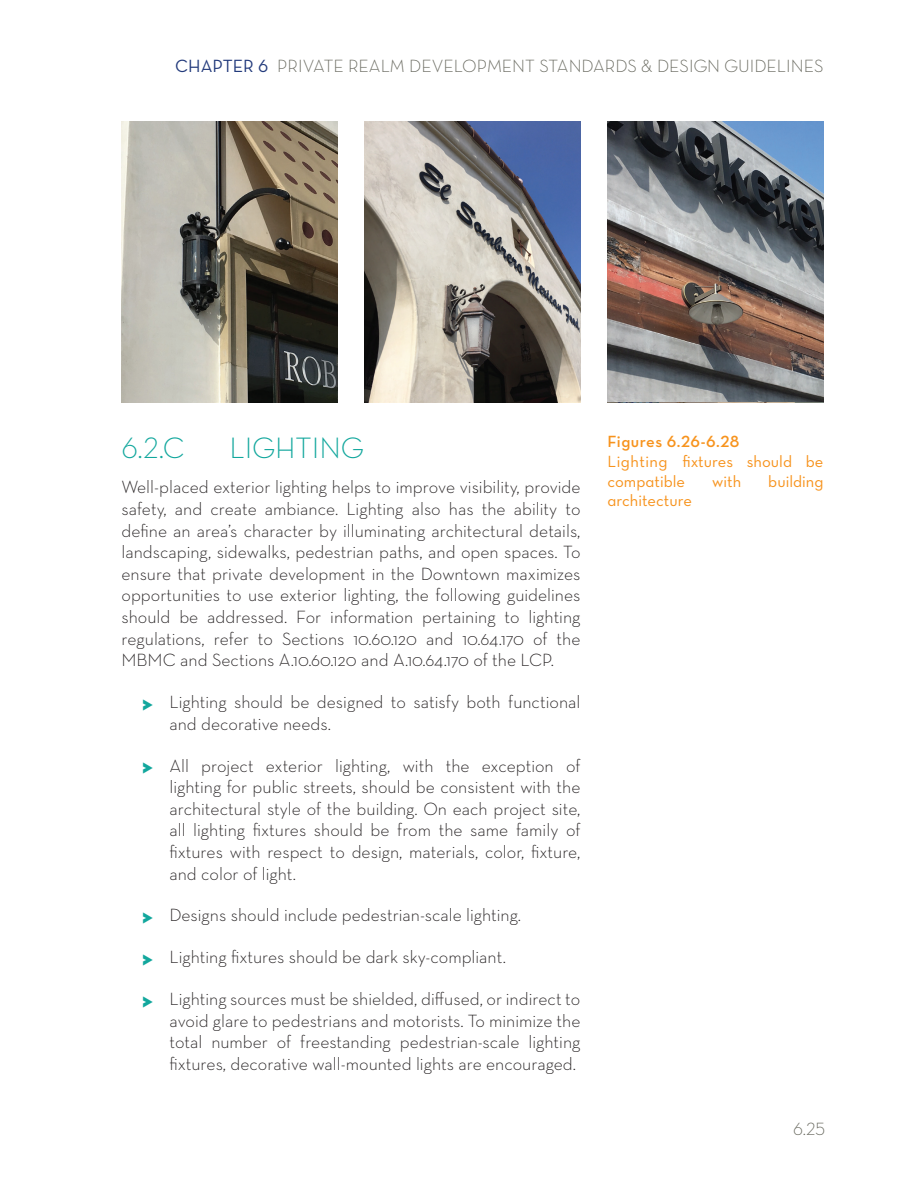
<style>
.page{position:relative;width:918px;height:1188px;background:#fff}
.page>*{position:absolute;margin:0;border:0;box-sizing:border-box;transform-origin:0 0}
.t1{font:30px "Neutra Text Light Alt";color:#12a79d}
.t2{font:300 18px/21.6px "Neutra Text";color:#231f20;text-align:justify}
.t3{font:18px "Neutra Text Light Alt";color:#66675d}
.t4{font:16.5px/19.8px "Neutra Text Book Alt";color:#f7931d}
.t5{font:16.5px "Neutra Text Demi Alt";letter-spacing:.025em;color:#f7931d}
.s1{font-family:"Neutra Text Book Alt";color:#233b7c}
.s2{font-family:"Neutra Disp Titling";font-weight:400;font-size:25.5px;color:#12a79d}
</style>
<div class="page">
<img style="left:122px;top:122px;width:216px;height:280px">
<img style="left:364px;top:122px;width:216px;height:280px">
<img style="left:608px;top:122px;width:216px;height:279px">
<p class="t3" style="left:175px;top:55px;width:650px"><span class="s1">CHAPTER 6</span> PRIVATE REALM DEVELOPMENT STANDARDS &amp; DESIGN GUIDELINES</p>
<h1 class="t1" style="left:122px;top:430px;width:65px">6.2.C</h1>
<h1 class="t1" style="left:230px;top:430px;width:136px">LIGHTING</h1>
<p class="t2" style="left:122px;top:476px;width:461px">Well-placed exterior lighting helps to improve visibility, provide safety, and create ambiance. Lighting also has the ability to define an area’s character by illuminating architectural details, landscaping, sidewalks, pedestrian paths, and open spaces. To ensure that private development in the Downtown maximizes opportunities to use exterior lighting, the following guidelines should be addressed. For information pertaining to lighting regulations, refer to Sections 10.60.120 and 10.64.170 of the MBMC and Sections A.10.60.120 and A.10.64.170 of the LCP.</p>
<p class="t2" style="left:169px;top:691px;width:413px;text-indent:-27px"><span class="s2">&gt;</span> Lighting should be designed to satisfy both functional and decorative needs.</p>
<p class="t2" style="left:169px;top:754px;width:413px;text-indent:-27px"><span class="s2">&gt;</span> All project exterior lighting, with the exception of lighting for public streets, should be consistent with the architectural style of the building. On each project site, all lighting fixtures should be from the same family of fixtures with respect to design, materials, color, fixture, and color of light.</p>
<p class="t2" style="left:142px;top:904px;width:380px"><span class="s2">&gt;</span> Designs should include pedestrian-scale lighting.</p>
<p class="t2" style="left:142px;top:946px;width:365px"><span class="s2">&gt;</span> Lighting fixtures should be dark sky-compliant.</p>
<p class="t2" style="left:169px;top:988px;width:413px;text-indent:-27px"><span class="s2">&gt;</span> Lighting sources must be shielded, diffused, or indirect to avoid glare to pedestrians and motorists. To minimize the total number of freestanding pedestrian-scale lighting fixtures, decorative wall-mounted lights are encouraged.</p>
<p class="t5" style="left:608px;top:431px;width:133px">Figures 6.26-6.28</p>
<p class="t4" style="left:608px;top:451px;width:217px">Lighting fixtures should be compatible</p>
<p class="t4" style="left:712px;top:471px;width:30px">with</p>
<p class="t4" style="left:768px;top:471px;width:57px">building</p>
<p class="t4" style="left:608px;top:491px;width:86px">architecture</p>
<p class="t3" style="left:793px;top:1118px;width:33px">6.25</p>
</div>
